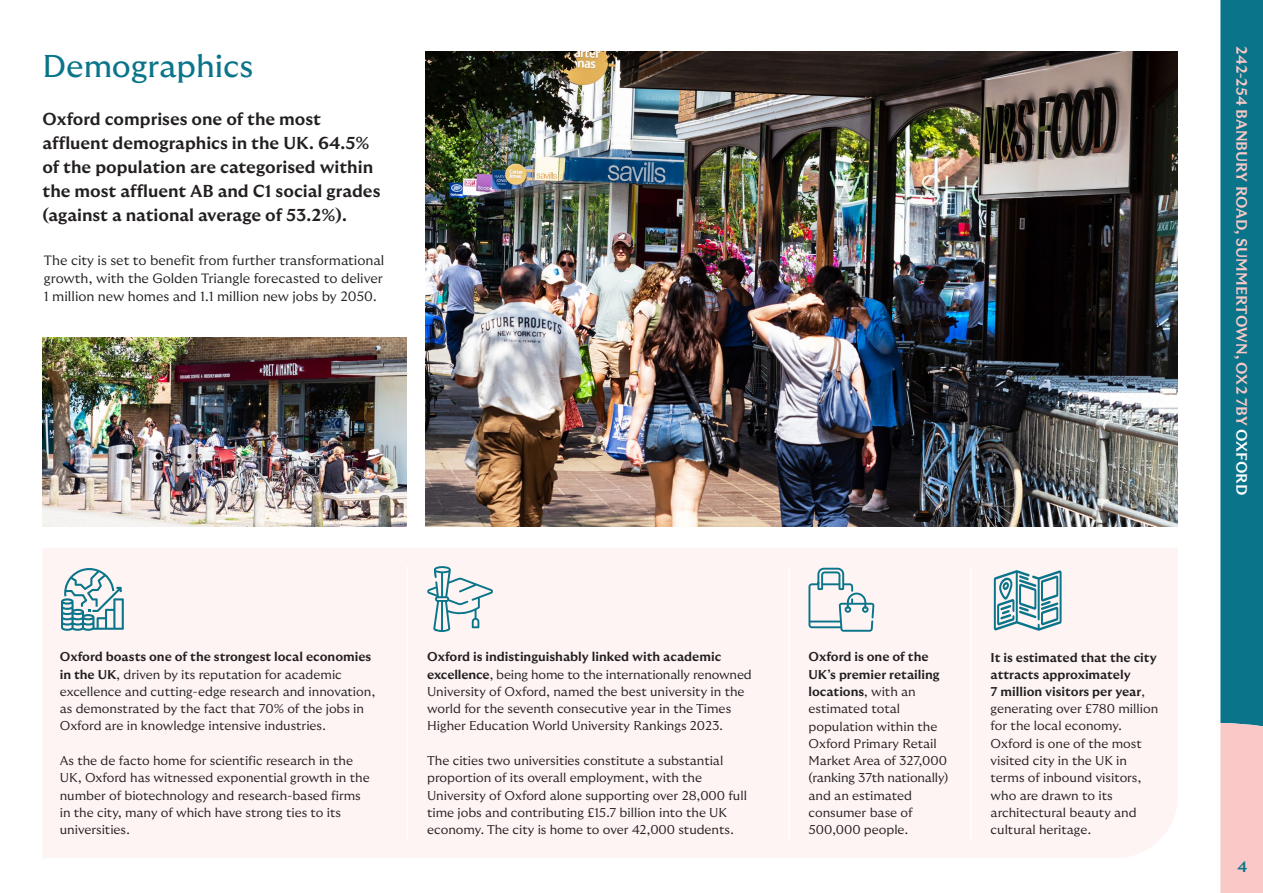
<style>
.page{position:relative;width:1263px;height:893px;background:#fff}
.page>*{position:absolute;margin:0;border:0;box-sizing:border-box;transform-origin:0 0}
.t1{font:31.5px "GT Ultra Median";color:#0a758a}
.t2{font:700 17.25px/24px "GT Ultra Median";color:#231f20}
.t3{font:700 15px "GT Ultra Median";letter-spacing:.005em;color:#fac9c7}
.t4{font:700 15px "GT Ultra Median";color:#0a758a}
.t5{font:300 13.5px/18px "GT Ultra Median";letter-spacing:-.005em;color:#231f20;text-align:justify}
.t6{font:300 12.75px/17.2px "GT Ultra Median";color:#231f20}
.t7{font:700 12.75px/17.2px "GT Ultra Median";color:#231f20}
.s1{font-weight:700}
.s2{font-weight:300}
.s3{color:#fff}
</style>
<div class="page">
<div style="left:43px;top:548px;width:1135px;height:310px;background:#fef4f4"></div>
<hr style="left:407px;top:567px;width:1px;height:274px;background:#fff">
<svg style="left:1220px;top:0;width:43px;height:893px;background:#398696"></svg>
<hr style="left:788px;top:567px;width:2px;height:274px;background:#fff">
<hr style="left:970px;top:567px;width:2px;height:274px;background:#fff">
<svg style="left:61px;top:568px;width:63px;height:63px"></svg>
<svg style="left:427px;top:566px;width:66px;height:66px"></svg>
<svg style="left:808px;top:568px;width:66px;height:64px"></svg>
<svg style="left:994px;top:570px;width:67px;height:61px"></svg>
<img style="left:43px;top:337px;width:364px;height:189px">
<img style="left:426px;top:51px;width:752px;height:475px">
<p class="t1" style="left:43px;top:49px;width:212px">Demographics</p>
<p class="t2" style="left:43px;top:108px;width:339px">Oxford comprises one of the most affluent demographics in the UK. 64.5% of the population are categorised within the most affluent AB and C1 social grades (against a national average of 53.2%).</p>
<p class="t5" style="left:44px;top:252px;width:342px">The city is set to benefit from further transformational growth, with the Golden Triangle forecasted to deliver 1 million new homes and 1.1 million new jobs by 2050.</p>
<p class="t7" style="left:60px;top:649px;width:313px">Oxford boasts one of the strongest local economies</p>
<p class="t6" style="left:60px;top:666px;width:317px"><span class="s1">in the UK</span>, driven by its reputation for academic excellence and cutting-edge research and innovation,</p>
<p class="t6" style="left:60px;top:700px;width:306px">as demonstrated by the fact that 70% of the jobs in<br>Oxford are in knowledge intensive industries.</p>
<p class="t6" style="left:60px;top:752px;width:295px">As the de facto home for scientific research in the</p>
<p class="t6" style="left:60px;top:769px;width:311px">UK, Oxford has witnessed exponential growth in the number of biotechnology and research-based firms</p>
<p class="t6" style="left:60px;top:804px;width:283px">in the city, many of which have strong ties to its universities.</p>
<p class="t6" style="left:427px;top:649px;width:326px"><span class="s1">Oxford is indistinguishably linked with academic excellence</span>, being home to the internationally renowned University of Oxford, named the best university in the world for the seventh consecutive year in the Times Higher Education World University Rankings 2023.</p>
<p class="t6" style="left:427px;top:752px;width:321px">The cities two universities constitute a substantial proportion of its overall employment, with the University of Oxford alone supporting over 28,000 full time jobs and contributing £15.7 billion into the UK economy. The city is home to over 42,000 students.</p>
<p class="t7" style="left:808px;top:649px;width:122px">Oxford is one of the</p>
<p class="t7" style="left:808px;top:666px;width:133px">UK’s premier retailing locations<span class="s2">, with an estimated total</span></p>
<p class="t6" style="left:808px;top:718px;width:141px">population within the<br>Oxford Primary Retail<br>Market Area of 327,000 (ranking 37th nationally) and an estimated consumer base of</p>
<p class="t6" style="left:808px;top:821px;width:101px">500,000 people.</p>
<p class="t6" style="left:991px;top:649px;width:169px"><span class="s1">It is estimated that the city attracts approximately<br>7 million visitors per year</span>, generating over £780 million for the local economy.<br>Oxford is one of the most visited city in the UK in terms of inbound visitors, who are drawn to its architectural beauty and cultural heritage.</p>
<p class="t3" style="left:1250px;top:46px;width:451px;rotate:90deg">242-254 BANBURY ROAD, SUMMERTOWN, OX2 7BY <span class="s3">OXFORD</span></p>
<p class="t4" style="left:1237px;top:858px;width:11px">4</p>
</div>
